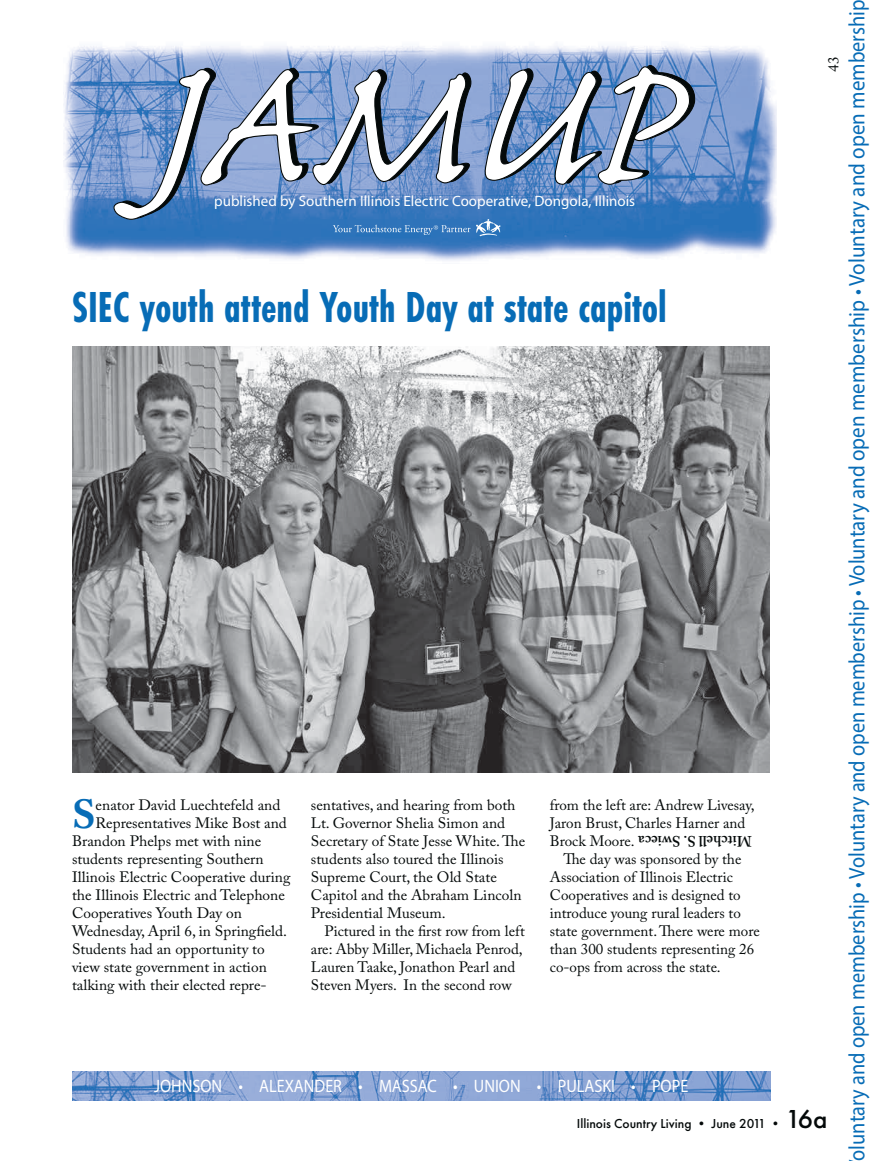
<style>
.page{position:relative;width:878px;height:1161px;background:#fff}
.page>*{position:absolute;margin:0;border:0;box-sizing:border-box;transform-origin:0 0}
.t1{font:700 45px "Futura PT Cond";color:#076cb6;scale:.93 1}
.t2{font:700 40.35px "Adobe Caslon Pro";color:#076cb6}
.t3{font:22.5px "Myriad Pro";color:#076cb6;scale:.9 1}
.t4{font:18px "Myriad Pro";color:#fff;scale:.9 1}
.t5{font:15px/18px "Adobe Caslon Pro";color:#040909}
.t6{font:15px "Myriad Pro";color:#fff}
.t7{font:600 15px "Adobe Caslon Pro";color:#040909}
.t8{font:500 13.5px "Futura PT";color:#040909}
.s1{font-size:27px}
</style>
<div class="page">
<img style="left:63px;top:45px;width:713px;height:216px">
<img style="left:72px;top:1072px;width:698px;height:28px">
<svg style="left:113px;top:64px;width:582px;height:172px;background:#7797c2"></svg>
<img style="left:72px;top:346px;width:698px;height:427px">
<p class="t6" style="left:214px;top:196px;width:422px">published by Southern Illinois Electric Cooperative, Dongola, Illinois</p>
<h1 class="t1" style="left:72px;top:285px;width:641px">SIEC youth attend Youth Day at state capitol</h1>
<p class="t5" style="left:825px;top:72px;width:16px;rotate:-90deg">43</p>
<h2 class="t2" style="left:72px;top:799px;width:25px">S</h2>
<p class="t5" style="left:96px;top:798px;width:186px">enator David Luechtefeld and</p>
<p class="t5" style="left:96px;top:816px;width:193px">Representatives Mike Bost and</p>
<p class="t5" style="left:72px;top:834px;width:191px">Brandon Phelps met with nine</p>
<p class="t5" style="left:72px;top:852px;width:193px">students representing Southern</p>
<p class="t5" style="left:72px;top:870px;width:220px">Illinois Electric Cooperative during</p>
<p class="t5" style="left:72px;top:888px;width:214px">the Illinois Electric and Telephone</p>
<p class="t5" style="left:72px;top:906px;width:171px">Cooperatives Youth Day on</p>
<p class="t5" style="left:72px;top:924px;width:216px">Wednesday, April 6, in Springfield.</p>
<p class="t5" style="left:72px;top:942px;width:194px">Students had an opportunity to</p>
<p class="t5" style="left:72px;top:960px;width:196px">view state government in action</p>
<p class="t5" style="left:72px;top:978px;width:196px">talking with their elected repre-</p>
<p class="t5" style="left:311px;top:798px;width:216px">sentatives, and hearing from both<br>Lt. Governor Shelia Simon and<br>Secretary of State Jesse White. The students also toured the Illinois<br>Supreme Court, the Old State<br>Capitol and the Abraham Lincoln<br>Presidential Museum.</p>
<p class="t5" style="left:311px;top:924px;width:215px;text-indent:14px">Pictured in the first row from left are: Abby Miller, Michaela Penrod, Lauren Taake, Jonathon Pearl and Steven Myers. In the second row</p>
<p class="t5" style="left:550px;top:798px;width:206px">from the left are: Andrew Livesay,<br>Jaron Brust, Charles Harner and<br>Brock Moore.</p>
<p class="t5" style="left:550px;top:852px;width:211px;text-indent:14px">The day was sponsored by the<br>Association of Illinois Electric<br>Cooperatives and is designed to introduce young rural leaders to state government. There were more than 300 students representing 26 co-ops from across the state.</p>
<p class="t7" style="left:751px;top:850px;width:115px;rotate:-180deg">Mitchell S. Swieca</p>
<p class="t4" style="left:154px;top:1079px;width:595px">JOHNSON • ALEXANDER • MASSAC • UNION • PULASKI • POPE</p>
<p class="t8" style="left:577px;top:1116px;width:252px">Illinois Country Living • June 2011 • <span class="s1">16a</span></p>
<h3 class="t3" style="left:848px;top:1161px;width:1292px;rotate:-90deg">oluntary and open membership • Voluntary and open membership • Voluntary and open membership • Voluntary and open membership</h3>
</div>
